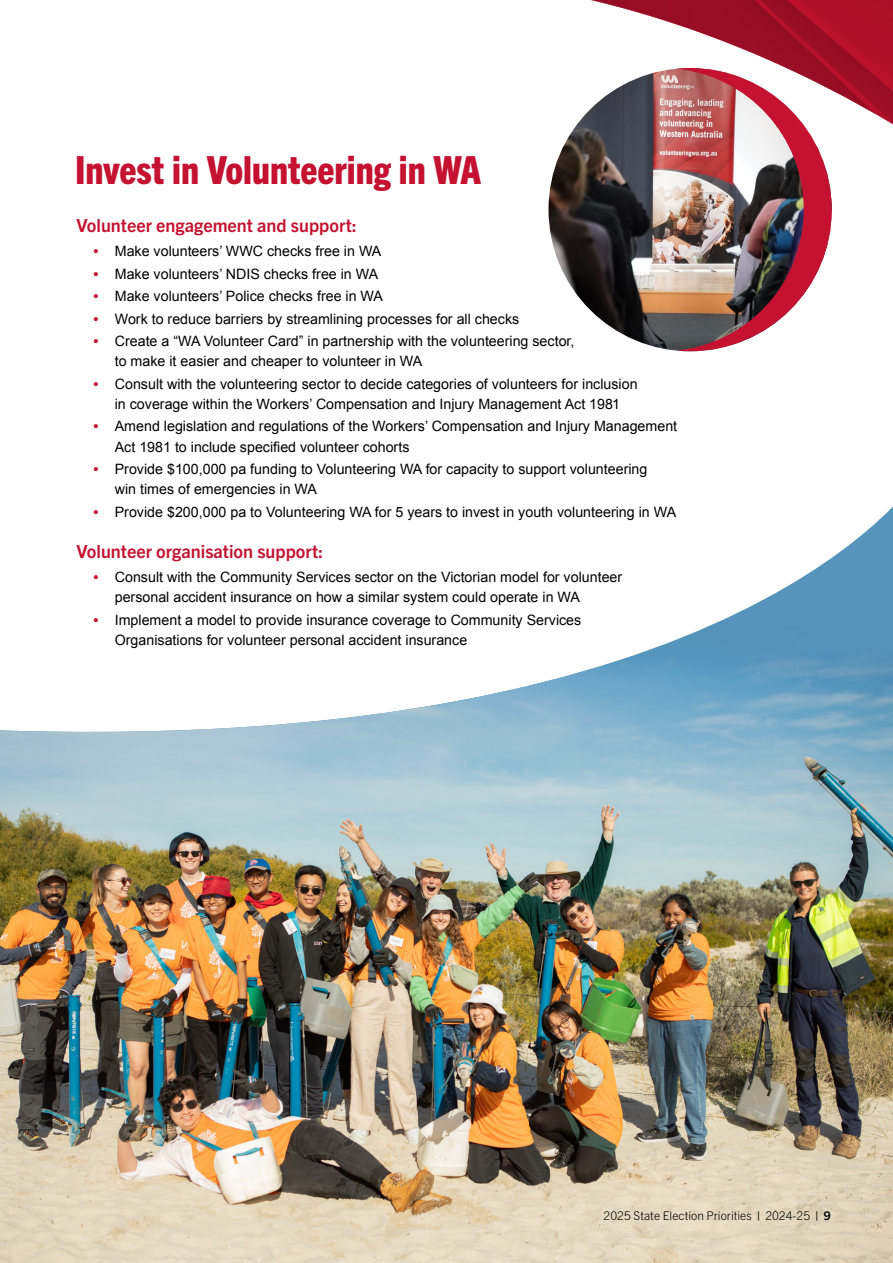
<style>
.page{position:relative;width:893px;height:1263px;background:#fff}
.page>*{position:absolute;margin:0;border:0;box-sizing:border-box;transform-origin:0 0}
.t1{font:800 condensed 38.85px "Trade Gothic Next LT Pro";color:#c41230}
.t2{font:700 18px "Trade Gothic Next LT Pro";color:#c41230}
.t3{font:14.25px/20.2px "Arial";color:#000}
.t4{font:300 12px "Trade Gothic Next LT Pro";color:#000}
.s1{font-weight:700;color:#c41230}
.s2{font-weight:700}
</style>
<div class="page">
<svg style="left:711px;top:506px;width:182px;height:119px"></svg>
<img style="left:0;top:625px;width:893px;height:638px">
<img style="left:548px;top:68px;width:284px;height:283px;border-radius:142px">
<img style="left:591px;top:0;width:302px;height:351px">
<h1 class="t1" style="left:75px;top:144px;width:408px">Invest in Volunteering in WA</h1>
<p class="t2" style="left:77px;top:213px;width:282px">Volunteer engagement and support:</p>
<p class="t3" style="left:94px;top:241px;width:289px"><span class="s1">•</span> Make volunteers’ WWC checks free in WA</p>
<p class="t3" style="left:94px;top:264px;width:286px"><span class="s1">•</span> Make volunteers’ NDIS checks free in WA</p>
<p class="t3" style="left:94px;top:286px;width:291px"><span class="s1">•</span> Make volunteers’ Police checks free in WA</p>
<p class="t3" style="left:94px;top:309px;width:427px"><span class="s1">•</span> Work to reduce barriers by streamlining processes for all checks</p>
<p class="t3" style="left:115px;top:331px;width:461px;text-indent:-21px"><span class="s1">•</span> Create a “WA Volunteer Card” in partnership with the volunteering sector, to make it easier and cheaper to volunteer in WA</p>
<p class="t3" style="left:94px;top:374px;width:546px;text-align:center"><span class="s1">•</span> Consult with the volunteering sector to decide categories of volunteers for inclusion in coverage within the Workers’ Compensation and Injury Management Act 1981</p>
<p class="t3" style="left:115px;top:416px;width:564px;text-indent:-21px"><span class="s1">•</span> Amend legislation and regulations of the Workers’ Compensation and Injury Management<br>Act 1981 to include specified volunteer cohorts</p>
<p class="t3" style="left:115px;top:459px;width:534px;text-indent:-21px"><span class="s1">•</span> Provide $100,000 pa funding to Volunteering WA for capacity to support volunteering win times of emergencies in WA</p>
<p class="t3" style="left:94px;top:501px;width:584px"><span class="s1">•</span> Provide $200,000 pa to Volunteering WA for 5 years to invest in youth volunteering in WA</p>
<p class="t2" style="left:77px;top:538px;width:248px">Volunteer organisation support:</p>
<p class="t3" style="left:115px;top:567px;width:509px;text-indent:-21px"><span class="s1">•</span> Consult with the Community Services sector on the Victorian model for volunteer personal accident insurance on how a similar system could operate in WA</p>
<p class="t3" style="left:115px;top:610px;width:468px;text-indent:-21px"><span class="s1">•</span> Implement a model to provide insurance coverage to Community Services<br>Organisations for volunteer personal accident insurance</p>
<p class="t4" style="left:604px;top:1207px;width:228px">2025 State Election Priorities <span class="s2">|</span> 2024-25 <span class="s2">| 9</span></p>
</div>
